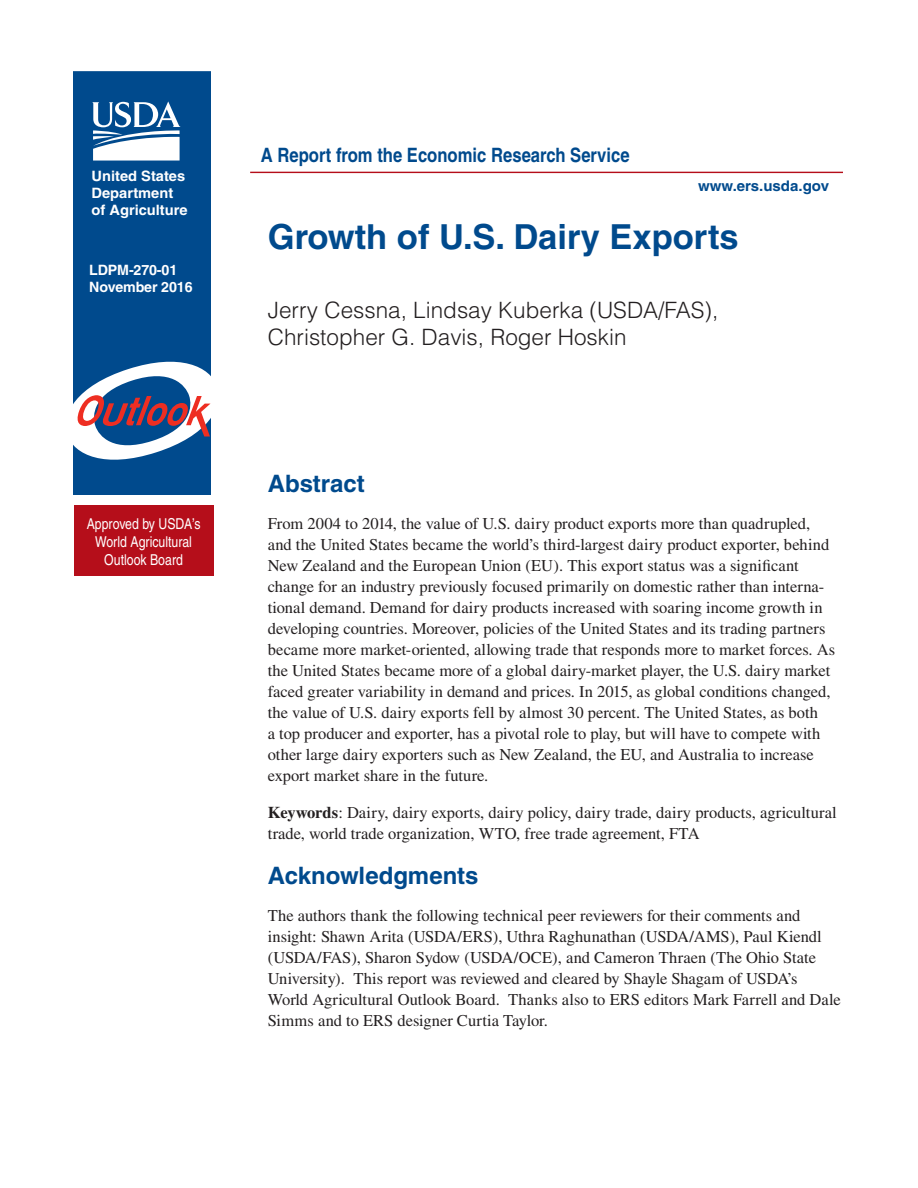
<style>
.page{position:relative;width:918px;height:1188px;background:#fff}
.page>*{position:absolute;margin:0;border:0;box-sizing:border-box;transform-origin:0 0}
.Title_Heading{font:700 34.5px "Helvetica";color:#004a8d}
.Summary-Heading{font:700 24px "Helvetica";letter-spacing:-.005em;color:#004a8d}
.Author_names{font:300 22.5px/27px "Helvetica";color:#231f20}
.t1{font:700 condensed 19.8px "Helvetica";color:#004a8d}
.Body_Text{font:16.5px/21px "Times";color:#231f20}
.t2{font:condensed 15px/18px "Helvetica";color:#fff;text-align:center}
.t3{font:700 14.7px "Helvetica";color:#004a8d}
.t4{font:700 14.25px/17.1px "Helvetica";color:#fff}
.s1{font-weight:700}
</style>
<div class="page">
<div style="left:74px;top:505px;width:139px;height:71px;background:#b50e1a"></div>
<div style="left:73px;top:71px;width:138px;height:424px;background:#004a8d"></div>
<hr style="left:250px;top:172px;width:593px;height:1px;background:#b50e1a">
<svg style="left:92px;top:101px;width:89px;height:60px"></svg>
<svg style="left:73px;top:353px;width:138px;height:116px"></svg>
<p class="t1" style="left:261px;top:143px;width:370px">A Report from the Economic Research Service</p>
<p class="t4" style="left:92px;top:167px;width:98px">United States<br>Department of Agriculture</p>
<p class="t3" style="left:698px;top:177px;width:132px">www.ers.usda.gov</p>
<p class="t4" style="left:89px;top:261px;width:90px">LDPM-270-01</p>
<p class="t4" style="left:89px;top:278px;width:105px">November 2016</p>
<p class="t2" style="left:87px;top:514px;width:115px">Approved by USDA’s<br>World Agricultural<br>Outlook Board</p>
<p class="Title_Heading" style="left:268px;top:215px;width:472px">Growth of U.S. Dairy Exports</p>
<p class="Author_names" style="left:268px;top:296px;width:452px">Jerry Cessna, Lindsay Kuberka (USDA/FAS),<br>Christopher G. Davis, Roger Hoskin</p>
<p class="Summary-Heading" style="left:268px;top:468px;width:99px">Abstract</p>
<p class="Body_Text" style="left:268px;top:513px;width:569px">From 2004 to 2014, the value of U.S. dairy product exports more than quadrupled, and the United States became the world’s third-largest dairy product exporter, behind New Zealand and the European Union (EU). This export status was a significant change for an industry previously focused primarily on domestic rather than interna&shy;tional demand. Demand for dairy products increased with soaring income growth in developing countries. Moreover, policies of the United States and its trading partners became more market-oriented, allowing trade that responds more to market forces. As the United States became more of a global dairy-market player, the U.S. dairy market faced greater variability in demand and prices. In 2015, as global conditions changed, the value of U.S. dairy exports fell by almost 30 percent. The United States, as both<br>a top producer and exporter, has a pivotal role to play, but will have to compete with other large dairy exporters such as New Zealand, the EU, and Australia to increase export market share in the future.</p>
<p class="Body_Text" style="left:268px;top:802px;width:571px"><span class="s1">Keywords</span>: Dairy, dairy exports, dairy policy, dairy trade, dairy products, agricultural trade, world trade organization, WTO, free trade agreement, FTA</p>
<p class="Summary-Heading" style="left:268px;top:861px;width:212px">Acknowledgments</p>
<p class="Body_Text" style="left:268px;top:905px;width:574px">The authors thank the following technical peer reviewers for their comments and insight: Shawn Arita (USDA/ERS), Uthra Raghunathan (USDA/AMS), Paul Kiendl (USDA/FAS), Sharon Sydow (USDA/OCE), and Cameron Thraen (The Ohio State University). This report was reviewed and cleared by Shayle Shagam of USDA’s World Agricultural Outlook Board. Thanks also to ERS editors Mark Farrell and Dale Simms and to ERS designer Curtia Taylor.</p>
</div>
